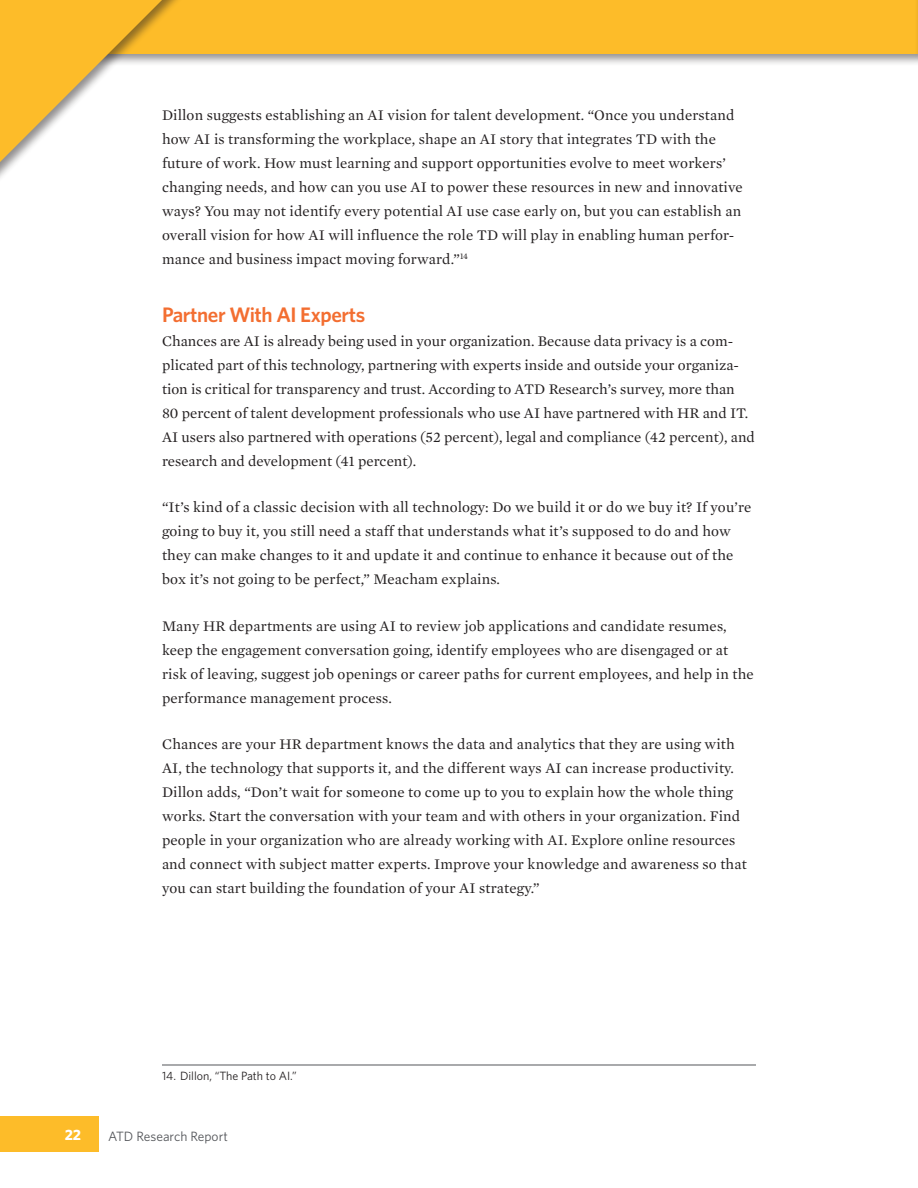
<style>
.page{position:relative;width:918px;height:1188px;background:#fff}
.page>*{position:absolute;margin:0;border:0;box-sizing:border-box;transform-origin:0 0}
.t1{font:600 21px "Whitney HTF";letter-spacing:-.02em;color:#f36e31}
.t2{font:15px/24px "Mercury Text G1 Roman";letter-spacing:.01em;color:#231f20}
.t3{font:700 15px "Whitney HTF";color:#fff}
.t4{font:13.5px "Whitney HTF";color:#54565a}
.t5{font:12px "Whitney HTF";color:#231f20}
</style>
<div class="page">
<div style="left:0;top:1116px;width:99px;height:36px;background:#fdbc29"></div>
<div style="left:0;top:0;width:918px;height:67px;background:#231f20;opacity:.5"></div>
<div style="left:0;top:0;width:918px;height:54px;background:#fdbc29"></div>
<hr style="left:914px;top:0;width:4px;height:67px;background:#231f20;opacity:.5">
<hr style="left:917px;top:0;width:1px;height:54px;background:#fdbc29">
<div style="left:0;top:0;width:187px;height:187px;background:#231f20;opacity:.5"></div>
<svg style="left:0;top:0;width:176px;height:176px"></svg>
<hr style="left:162px;top:1065px;width:594px;height:1px;background:#54565a">
<p class="t2" style="left:162px;top:103px;width:582px">Dillon suggests establishing an AI vision for talent development. “Once you understand how AI is transforming the workplace, shape an AI story that integrates TD with the future of work. How must learning and support opportunities evolve to meet workers’ changing needs, and how can you use AI to power these resources in new and innovative ways? You may not identify every potential AI use case early on, but you can establish an overall vision for how AI will influence the role TD will play in enabling human perfor&shy;mance and business impact moving forward.”<sup>14</sup></p>
<h1 class="t1" style="left:162px;top:302px;width:205px">Partner With AI Experts</h1>
<p class="t2" style="left:162px;top:329px;width:594px">Chances are AI is already being used in your organization. Because data privacy is a com&shy;plicated part of this technology, partnering with experts inside and outside your organiza&shy;tion is critical for transparency and trust. According to ATD Research’s survey, more than 80 percent of talent development professionals who use AI have partnered with HR and IT.<br>AI users also partnered with operations (52 percent), legal and compliance (42 percent), and research and development (41 percent).</p>
<p class="t2" style="left:162px;top:495px;width:591px">“It’s kind of a classic decision with all technology: Do we build it or do we buy it? If you’re going to buy it, you still need a staff that understands what it’s supposed to do and how they can make changes to it and update it and continue to enhance it because out of the box it’s not going to be perfect,” Meacham explains.</p>
<p class="t2" style="left:162px;top:614px;width:593px">Many HR departments are using AI to review job applications and candidate resumes, keep the engagement conversation going, identify employees who are disengaged or at risk of leaving, suggest job openings or career paths for current employees, and help in the performance management process.</p>
<p class="t2" style="left:162px;top:732px;width:586px">Chances are your HR department knows the data and analytics that they are using with AI, the technology that supports it, and the different ways AI can increase productivity.<br>Dillon adds, “Don’t wait for someone to come up to you to explain how the whole thing works. Start the conversation with your team and with others in your organization. Find people in your organization who are already working with AI. Explore online resources and connect with subject matter experts. Improve your knowledge and awareness so that you can start building the foundation of your AI strategy.”</p>
<p class="t5" style="left:162px;top:1069px;width:136px">14. Dillon, “The Path to AI.”</p>
<p class="t3" style="left:65px;top:1125px;width:18px">22</p>
<p class="t4" style="left:108px;top:1128px;width:121px">ATD Research Report</p>
</div>
